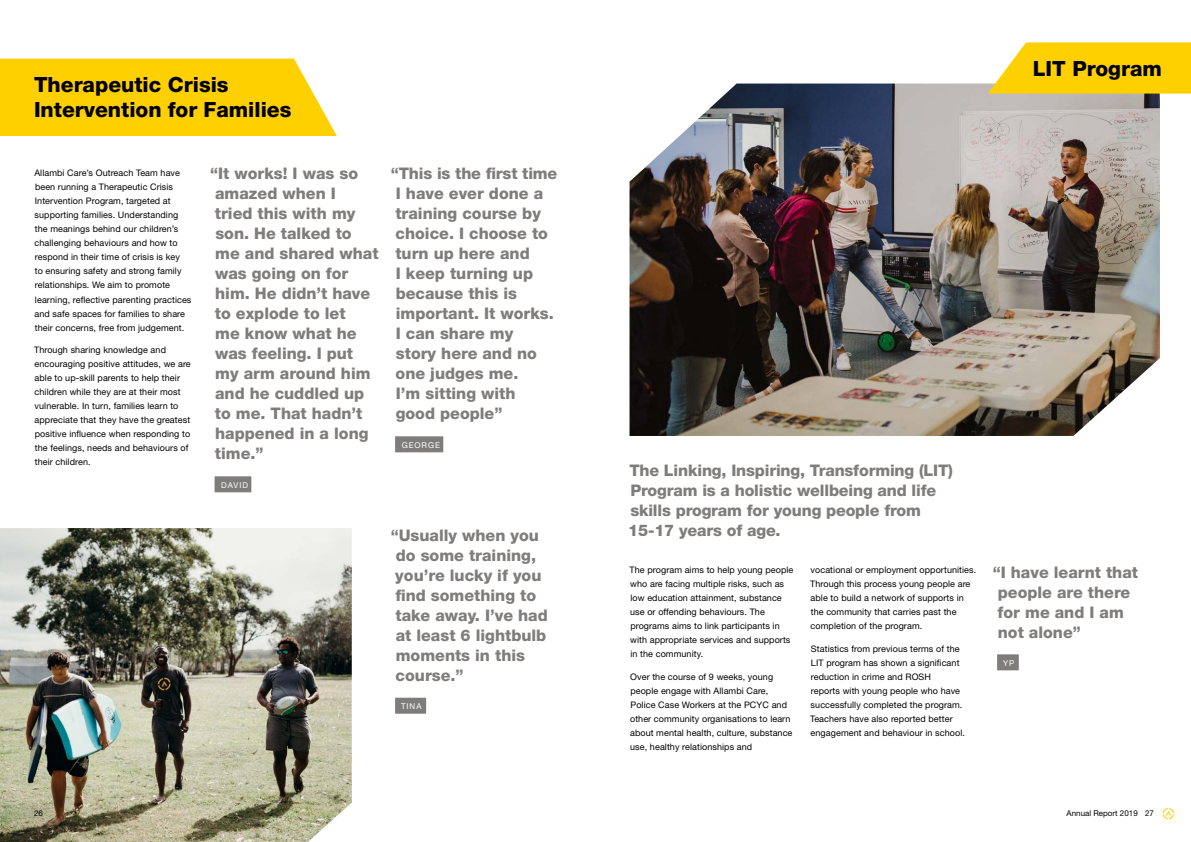
<style>
.page{position:relative;width:1191px;height:842px;background:#fff}
.page>*{position:absolute;margin:0;border:0;box-sizing:border-box;transform-origin:0 0}
.t1{font:800 21px/25.2px "Helvetica Neue LT Std";color:#000}
.t2{font:800 16px/20px "Helvetica Neue LT Std";color:#7f7d7c}
.t3{font:9px/14px "Helvetica Neue LT Std";letter-spacing:.01em;color:#000}
.t4{font:8px "Helvetica Neue LT Std";color:#000}
.t5{font:8px "Helvetica Neue LT Std";letter-spacing:.12em;color:#fff}
</style>
<div class="page">
<img style="left:629px;top:84px;width:531px;height:352px">
<img style="left:0;top:528px;width:352px;height:314px">
<svg style="left:1162px;top:808px;width:12px;height:11px"></svg>
<div style="left:0;top:59px;width:337px;height:77px;background:#ffd000"></div>
<div style="left:214px;top:476px;width:37px;height:16px;background:#7f7d7c"></div>
<div style="left:395px;top:436px;width:48px;height:16px;background:#7f7d7c"></div>
<div style="left:395px;top:698px;width:31px;height:16px;background:#7f7d7c"></div>
<div style="left:997px;top:654px;width:21px;height:16px;background:#7f7d7c"></div>
<svg style="left:987px;top:42px;width:204px;height:52px;background:#fed41c"></svg>
<h1 class="t1" style="left:34px;top:72px;width:259px">Therapeutic Crisis<br>Intervention for Families</h1>
<p class="t3" style="left:34px;top:166px;width:159px">Allambi Care’s Outreach Team have been running a Therapeutic Crisis Intervention Program, targeted at supporting families. Understanding the meanings behind our children’s challenging behaviours and how to respond in their time of crisis is key<br>to ensuring safety and strong family relationships. We aim to promote learning, reflective parenting practices and safe spaces for families to share their concerns, free from judgement.</p>
<p class="t3" style="left:34px;top:343px;width:158px">Through sharing knowledge and encouraging positive attitudes, we are able to up-skill parents to help their children while they are at their most vulnerable. In turn, families learn to appreciate that they have the greatest positive influence when responding to the feelings, needs and behaviours of their children.</p>
<p class="t2" style="left:210px;top:164px;width:170px">“It works! I was so amazed when I<br>tried this with my son. He talked to<br>me and shared what was going on for him. He didn’t have to explode to let<br>me know what he was feeling. I put<br>my arm around him and he cuddled up to me. That hadn’t happened in a long time.”</p>
<p class="t5" style="left:221px;top:480px;width:28px">DAVID</p>
<h2 class="t2" style="left:391px;top:164px;width:168px">“This is the first time<br>I have ever done a training course by choice. I choose to turn up here and<br>I keep turning up because this is important. It works.<br>I can share my<br>story here and no one judges me.<br>I’m sitting with<br>good people”</h2>
<p class="t5" style="left:402px;top:440px;width:40px">GEORGE</p>
<h2 class="t2" style="left:391px;top:525px;width:159px">“Usually when you do some training, you’re lucky if you find something to take away. I’ve had at least 6 lightbulb moments in this course.”</h2>
<p class="t5" style="left:401px;top:701px;width:22px">TINA</p>
<h1 class="t1" style="left:1032px;top:56px;width:131px">LIT Program</h1>
<h2 class="t2" style="left:628px;top:460px;width:326px">The Linking, Inspiring, Transforming (LIT)<br>Program is a holistic wellbeing and life skills program for young people from 15-17 years of age.</h2>
<p class="t3" style="left:629px;top:563px;width:165px">The program aims to help young people who are facing multiple risks, such as low education attainment, substance use or offending behaviours. The programs aims to link participants in with appropriate services and supports in the community.</p>
<p class="t3" style="left:630px;top:669px;width:164px">Over the course of 9 weeks, young people engage with Allambi Care, Police Case Workers at the PCYC and other community organisations to learn about mental health, culture, substance use, healthy relationships and</p>
<p class="t3" style="left:810px;top:563px;width:168px">vocational or employment opportunities.<br>Through this process young people are able to build a network of supports in the community that carries past the completion of the program.</p>
<p class="t3" style="left:810px;top:641px;width:156px">Statistics from previous terms of the LIT program has shown a significant reduction in crime and ROSH<br>reports with young people who have successfully completed the program.<br>Teachers have also reported better engagement and behaviour in school.</p>
<h2 class="t2" style="left:997px;top:562px;width:142px;text-indent:-5px">“I have learnt that people are there for me and I am not alone”</h2>
<p class="t5" style="left:1003px;top:658px;width:13px">YP</p>
<p class="t4" style="left:34px;top:809px;width:10px">26</p>
<p class="t4" style="left:1066px;top:809px;width:89px">Annual Report 2019 27</p>
</div>
